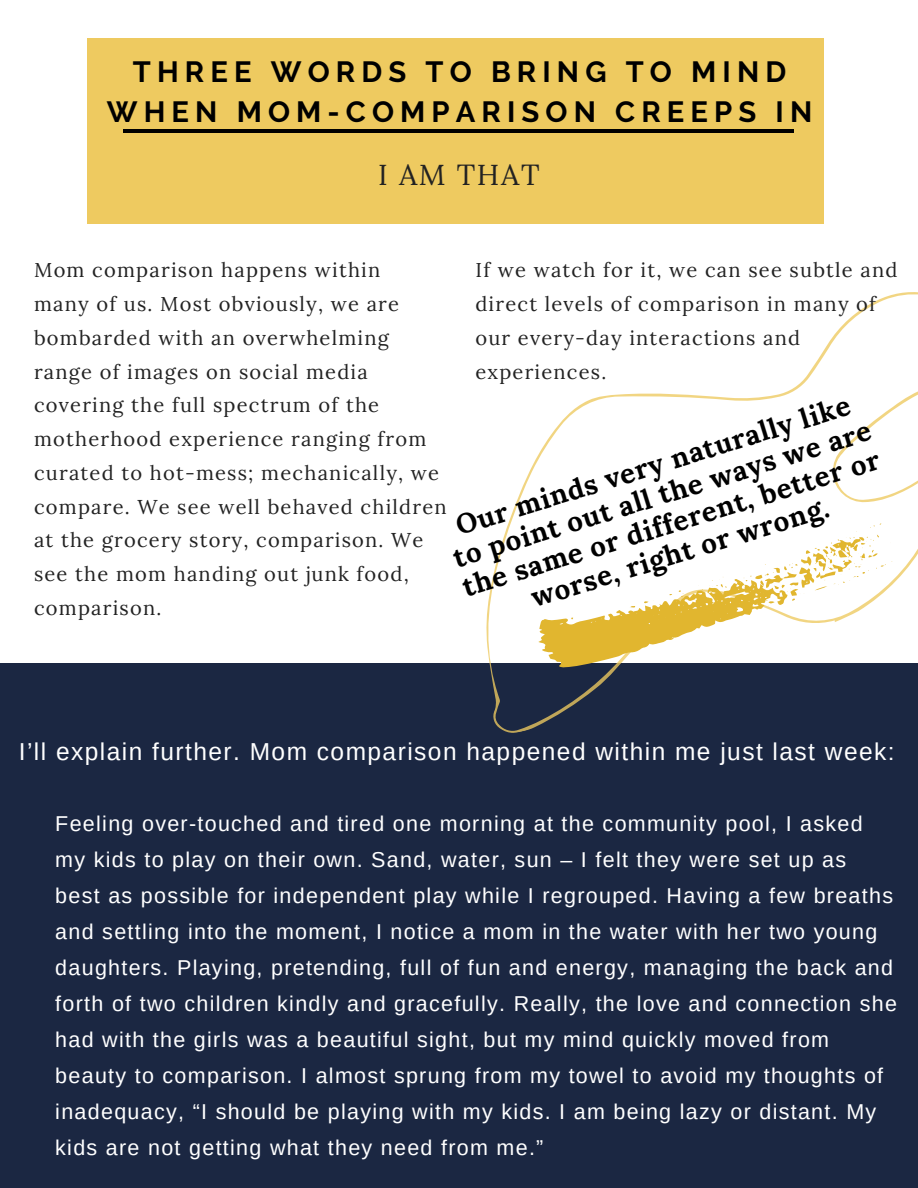
<style>
.page{position:relative;width:918px;height:1188px;background:#fff}
.page>*{position:absolute;margin:0;border:0;box-sizing:border-box;transform-origin:0 0}
.t1{font:700 29.1px/40.5px "Raleway";letter-spacing:.21em;color:#000;text-align:center}
.t2{font:28.95px "Lora";letter-spacing:.06em;color:#222}
.t3{font:700 27.75px/30.5px "Lora";color:#000;text-align:center}
.t4{font:24.45px "Arimo";letter-spacing:.06em;color:#fff}
.t5{font:21.45px/36px "Arimo";letter-spacing:.06em;color:#fff}
.t6{font:20.1px/33.8px "Lora";letter-spacing:.06em;color:#222}
</style>
<div class="page">
<div style="left:0;top:663px;width:918px;height:525px;background:#1b2742"></div>
<div style="left:87px;top:38px;width:737px;height:186px;background:#eeca60"></div>
<hr style="left:124px;top:129px;width:670px;height:4px;background:#000">
<svg style="left:486px;top:292px;width:432px;height:441px"></svg>
<svg style="left:532px;top:523px;width:360px;height:160px"></svg>
<p class="t1" style="left:107px;top:51px;width:707px">THREE WORDS TO BRING TO MIND<br>WHEN MOM-COMPARISON CREEPS IN</p>
<p class="t2" style="left:378px;top:156px;width:163px">I AM THAT</p>
<p class="t6" style="left:475px;top:253px;width:424px">If we watch for it, we can see subtle and direct levels of comparison in many of our every-day interactions and experiences.</p>
<p class="t6" style="left:34px;top:253px;width:348px">Mom comparison happens within</p>
<p class="t6" style="left:34px;top:287px;width:414px">many of us. Most obviously, we are bombarded with an overwhelming range of images on social media covering the full spectrum of the motherhood experience ranging from curated to hot-mess; mechanically, we compare. We see well behaved children at the grocery story, comparison. We see the mom handing out junk food, comparison.</p>
<p class="t3" style="left:440px;top:514px;width:437px;rotate:-17deg">Our minds very naturally like to point out all the ways we are the same or different, better or worse, right or wrong.</p>
<p class="t4" style="left:19px;top:738px;width:877px">I’ll explain further. Mom comparison happened within me just last week:</p>
<p class="t5" style="left:55px;top:806px;width:843px">Feeling over-touched and tired one morning at the community pool, I asked my kids to play on their own. Sand, water, sun – I felt they were set up as<br>best as possible for independent play while I regrouped. Having a few breaths and settling into the moment, I notice a mom in the water with her two young daughters. Playing, pretending, full of fun and energy, managing the back and forth of two children kindly and gracefully. Really, the love and connection she had with the girls was a beautiful sight, but my mind quickly moved from beauty to comparison. I almost sprung from my towel to avoid my thoughts of inadequacy, “I should be playing with my kids. I am being lazy or distant. My kids are not getting what they need from me.”</p>
</div>
